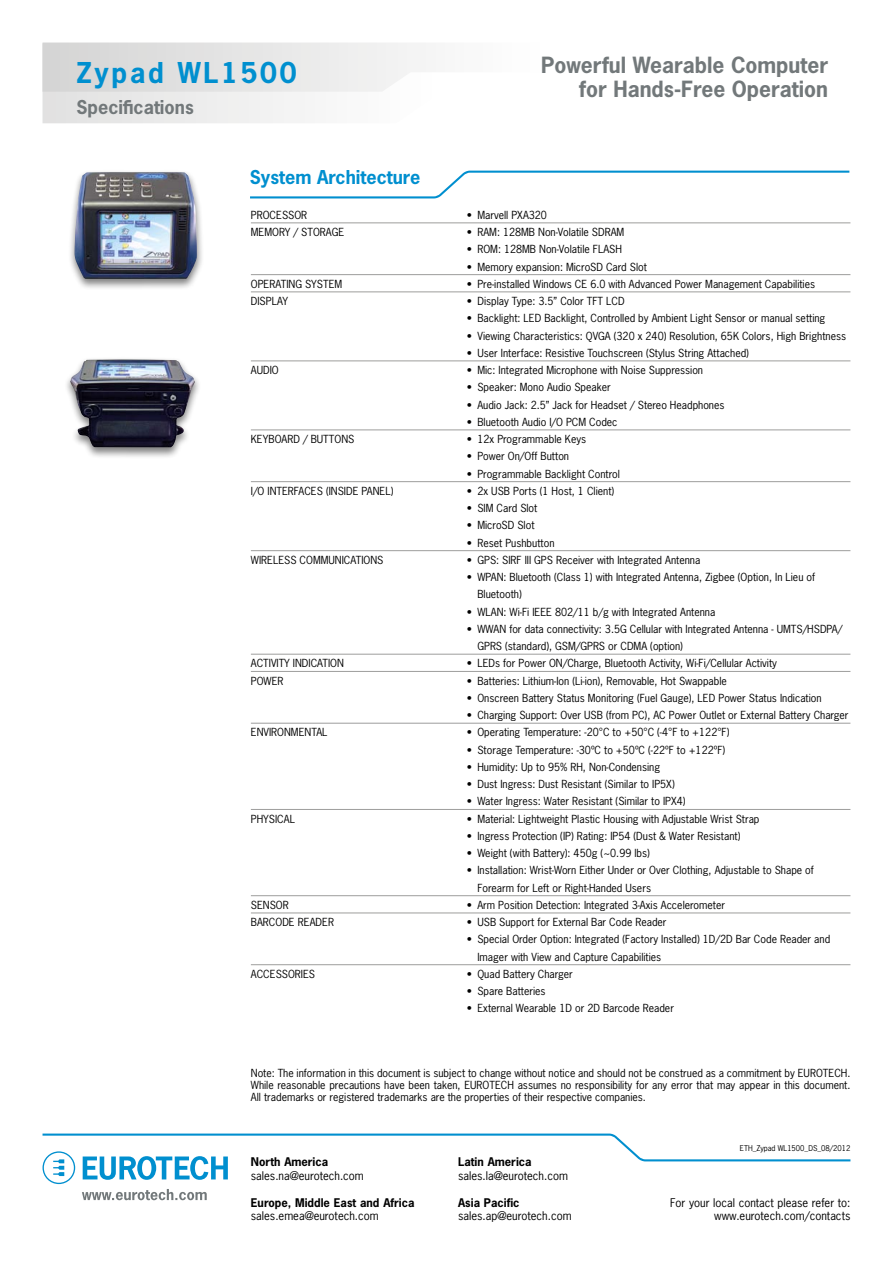
<style>
.page{position:relative;width:893px;height:1263px;background:#fff}
.page>*{position:absolute;margin:0;border:0;box-sizing:border-box;transform-origin:0 0}
.t1{font:700 27px "News Gothic Std";letter-spacing:.1em;color:#008fcf}
.t2{font:700 21px/24px "News Gothic Std";color:#72787a;text-align:right}
.t3{font:700 18px "News Gothic Std";color:#008fcf}
.t4{font:700 18px "News Gothic Std";color:#72787a}
.t5{font:11.25px/13.5px "News Gothic Std";color:#000;text-align:right}
.t6{font:700 11.25px "News Gothic Std";color:#000}
.t7{font:10.5px/17.2px "News Gothic Std";color:#000}
.t8{font:7.5px "News Gothic Std";color:#000}
</style>
<div class="page">
<svg style="left:43px;top:92px;width:262px;height:31px"></svg>
<svg style="left:43px;top:43px;width:383px;height:49px"></svg>
<svg style="left:250px;top:171px;width:599px;height:27px"></svg>
<svg style="left:43px;top:1133px;width:807px;height:67px"></svg>
<hr style="left:251px;top:223px;width:599px;height:1px;background:#9d9d9c">
<hr style="left:251px;top:274px;width:599px;height:1px;background:#9d9d9c">
<hr style="left:251px;top:292px;width:599px;height:1px;background:#9d9d9c">
<hr style="left:251px;top:361px;width:599px;height:1px;background:#9d9d9c">
<hr style="left:251px;top:430px;width:599px;height:1px;background:#9d9d9c">
<hr style="left:251px;top:481px;width:599px;height:1px;background:#9d9d9c">
<hr style="left:251px;top:550px;width:599px;height:1px;background:#9d9d9c">
<hr style="left:251px;top:654px;width:599px;height:1px;background:#9d9d9c">
<hr style="left:251px;top:671px;width:599px;height:1px;background:#9d9d9c">
<hr style="left:251px;top:723px;width:599px;height:1px;background:#9d9d9c">
<hr style="left:251px;top:809px;width:599px;height:1px;background:#9d9d9c">
<hr style="left:251px;top:895px;width:599px;height:1px;background:#9d9d9c">
<hr style="left:251px;top:913px;width:599px;height:1px;background:#9d9d9c">
<hr style="left:251px;top:964px;width:599px;height:1px;background:#9d9d9c">
<div style="left:67px;top:169px;width:137px;height:121px;background:#000;opacity:.5"></div>
<img style="left:75px;top:172px;width:122px;height:107px">
<div style="left:63px;top:356px;width:138px;height:103px;background:#000;opacity:.5"></div>
<img style="left:70px;top:359px;width:125px;height:88px">
<h1 class="t1" style="left:77px;top:55px;width:222px">Zypad WL1500</h1>
<h3 class="t4" style="left:77px;top:95px;width:119px">Specifications</h3>
<h3 class="t3" style="left:250px;top:165px;width:172px">System Architecture</h3>
<h2 class="t2" style="left:541px;top:52px;width:288px">Powerful Wearable Computer for Hands-Free Operation</h2>
<p class="t7" style="left:251px;top:206px;width:58px">PROCESSOR</p>
<p class="t7" style="left:467px;top:206px;width:82px">• Marvell PXA320</p>
<p class="t7" style="left:251px;top:223px;width:95px">MEMORY / STORAGE</p>
<p class="t7" style="left:467px;top:223px;width:159px">• RAM: 128MB Non-Volatile SDRAM</p>
<p class="t7" style="left:467px;top:241px;width:157px">• ROM: 128MB Non-Volatile FLASH</p>
<p class="t7" style="left:467px;top:258px;width:182px">• Memory expansion: MicroSD Card Slot</p>
<p class="t7" style="left:251px;top:275px;width:93px">OPERATING SYSTEM</p>
<p class="t7" style="left:467px;top:275px;width:350px">• Pre-installed Windows CE 6.0 with Advanced Power Management Capabilities</p>
<p class="t7" style="left:251px;top:292px;width:39px">DISPLAY</p>
<p class="t7" style="left:467px;top:292px;width:159px">• Display Type: 3.5” Color TFT LCD</p>
<p class="t7" style="left:467px;top:310px;width:360px">• Backlight: LED Backlight, Controlled by Ambient Light Sensor or manual setting</p>
<p class="t7" style="left:467px;top:327px;width:381px">• Viewing Characteristics: QVGA (320 x 240) Resolution, 65K Colors, High Brightness</p>
<p class="t7" style="left:467px;top:344px;width:284px">• User Interface: Resistive Touchscreen (Stylus String Attached)</p>
<p class="t7" style="left:251px;top:361px;width:29px">AUDIO</p>
<p class="t7" style="left:467px;top:361px;width:238px">• Mic: Integrated Microphone with Noise Suppression</p>
<p class="t7" style="left:467px;top:379px;width:145px">• Speaker: Mono Audio Speaker</p>
<p class="t7" style="left:467px;top:396px;width:259px">• Audio Jack: 2.5” Jack for Headset / Stereo Headphones</p>
<p class="t7" style="left:467px;top:413px;width:152px">• Bluetooth Audio I/O PCM Codec</p>
<p class="t7" style="left:251px;top:430px;width:105px">KEYBOARD / BUTTONS</p>
<p class="t7" style="left:467px;top:430px;width:121px">• 12x Programmable Keys</p>
<p class="t7" style="left:467px;top:448px;width:104px">• Power On/Off Button</p>
<p class="t7" style="left:467px;top:465px;width:154px">• Programmable Backlight Control</p>
<p class="t7" style="left:251px;top:482px;width:144px">I/O INTERFACES (INSIDE PANEL)</p>
<p class="t7" style="left:467px;top:482px;width:149px">• 2x USB Ports (1 Host, 1 Client)</p>
<p class="t7" style="left:467px;top:499px;width:72px">• SIM Card Slot</p>
<p class="t7" style="left:467px;top:517px;width:69px">• MicroSD Slot</p>
<p class="t7" style="left:467px;top:534px;width:89px">• Reset Pushbutton</p>
<p class="t7" style="left:251px;top:551px;width:134px">WIRELESS COMMUNICATIONS</p>
<p class="t7" style="left:467px;top:551px;width:235px">• GPS: SIRF III GPS Receiver with Integrated Antenna</p>
<p class="t7" style="left:477px;top:568px;width:339px;text-indent:-10px">• WPAN: Bluetooth (Class 1) with Integrated Antenna, Zigbee (Option, In Lieu of<br>Bluetooth)</p>
<p class="t7" style="left:467px;top:603px;width:250px">• WLAN: Wi-Fi IEEE 802/11 b/g with Integrated Antenna</p>
<p class="t7" style="left:477px;top:620px;width:366px;text-indent:-10px">• WWAN for data connectivity: 3.5G Cellular with Integrated Antenna - UMTS/HSDPA/<br>GPRS (standard), GSM/GPRS or CDMA (option)</p>
<p class="t7" style="left:251px;top:655px;width:95px">ACTIVITY INDICATION</p>
<p class="t7" style="left:467px;top:655px;width:312px">• LEDs for Power ON/Charge, Bluetooth Activity, Wi-Fi/Cellular Activity</p>
<p class="t7" style="left:251px;top:672px;width:34px">POWER</p>
<p class="t7" style="left:467px;top:672px;width:261px">• Batteries: Lithium-Ion (Li-ion), Removable, Hot Swappable</p>
<p class="t7" style="left:467px;top:689px;width:356px">• Onscreen Battery Status Monitoring (Fuel Gauge), LED Power Status Indication</p>
<p class="t7" style="left:467px;top:706px;width:383px">• Charging Support: Over USB (from PC), AC Power Outlet or External Battery Charger</p>
<p class="t7" style="left:251px;top:724px;width:78px">ENVIRONMENTAL</p>
<p class="t7" style="left:467px;top:724px;width:264px">• Operating Temperature: -20°C to +50°C (-4°F to +122°F)</p>
<p class="t7" style="left:467px;top:741px;width:260px">• Storage Temperature: -30ºC to +50ºC (-22ºF to +122ºF)</p>
<p class="t7" style="left:467px;top:758px;width:195px">• Humidity: Up to 95% RH, Non-Condensing</p>
<p class="t7" style="left:467px;top:775px;width:209px">• Dust Ingress: Dust Resistant (Similar to IP5X)</p>
<p class="t7" style="left:467px;top:793px;width:220px">• Water Ingress: Water Resistant (Similar to IPX4)</p>
<p class="t7" style="left:251px;top:810px;width:46px">PHYSICAL</p>
<p class="t7" style="left:467px;top:810px;width:294px">• Material: Lightweight Plastic Housing with Adjustable Wrist Strap</p>
<p class="t7" style="left:467px;top:827px;width:275px">• Ingress Protection (IP) Rating: IP54 (Dust &amp; Water Resistant)</p>
<p class="t7" style="left:467px;top:844px;width:184px">• Weight (with Battery): 450g (~0.99 lbs)</p>
<p class="t7" style="left:477px;top:862px;width:338px;text-indent:-10px">• Installation: Wrist-Worn Either Under or Over Clothing, Adjustable to Shape of<br>Forearm for Left or Right-Handed Users</p>
<p class="t7" style="left:251px;top:896px;width:39px">SENSOR</p>
<p class="t7" style="left:467px;top:896px;width:260px">• Arm Position Detection: Integrated 3-Axis Accelerometer</p>
<p class="t7" style="left:251px;top:913px;width:85px">BARCODE READER</p>
<p class="t7" style="left:467px;top:913px;width:201px">• USB Support for External Bar Code Reader</p>
<p class="t7" style="left:477px;top:931px;width:354px;text-indent:-10px">• Special Order Option: Integrated (Factory Installed) 1D/2D Bar Code Reader and<br>Imager with View and Capture Capabilities</p>
<p class="t7" style="left:251px;top:965px;width:66px">ACCESSORIES</p>
<p class="t7" style="left:467px;top:965px;width:107px">• Quad Battery Charger</p>
<p class="t7" style="left:467px;top:982px;width:80px">• Spare Batteries</p>
<p class="t7" style="left:467px;top:1000px;width:209px">• External Wearable 1D or 2D Barcode Reader</p>
<p class="t7" style="left:251px;top:1067px;width:601px;line-height:12px;text-align:justify">Note: The information in this document is subject to change without notice and should not be construed as a commitment by EUROTECH.<br>While reasonable precautions have been taken, EUROTECH assumes no responsibility for any error that may appear in this document.<br>All trademarks or registered trademarks are the properties of their respective companies.</p>
<p class="t6" style="left:251px;top:1154px;width:79px">North America</p>
<p class="t5" style="left:251px;top:1168px;width:115px">sales.na@eurotech.com</p>
<p class="t6" style="left:251px;top:1195px;width:165px">Europe, Middle East and Africa</p>
<p class="t5" style="left:251px;top:1209px;width:129px">sales.emea@eurotech.com</p>
<p class="t6" style="left:458px;top:1154px;width:75px">Latin America</p>
<p class="t5" style="left:458px;top:1168px;width:111px">sales.la@eurotech.com</p>
<p class="t6" style="left:458px;top:1195px;width:63px">Asia Pacific</p>
<p class="t5" style="left:458px;top:1209px;width:115px">sales.ap@eurotech.com</p>
<p class="t8" style="left:740px;top:1144px;width:112px">ETH_Zypad WL1500_DS_08/2012</p>
<p class="t5" style="left:670px;top:1195px;width:182px">For your local contact please refer to: www.eurotech.com/contacts</p>
</div>
